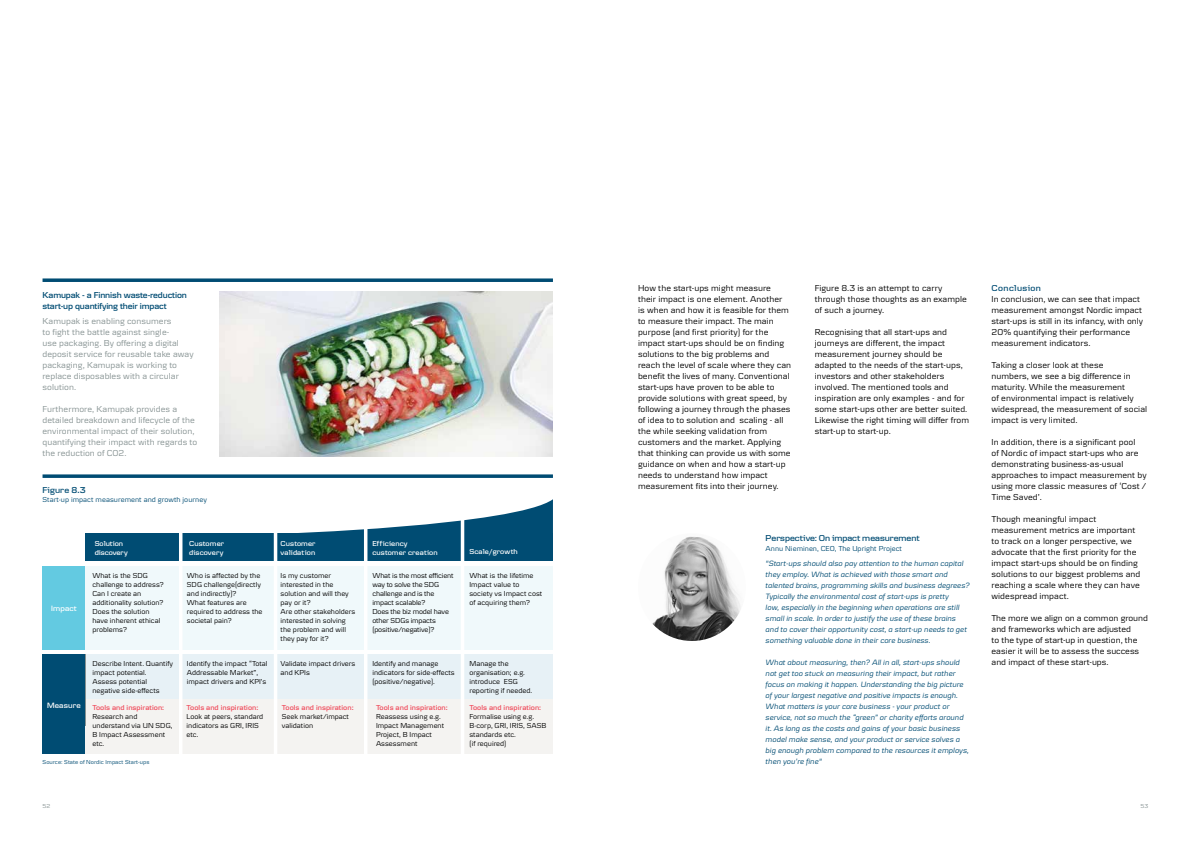
<style>
.page{position:relative;width:1191px;height:842px;background:#fff}
.page>*{position:absolute;margin:0;border:0;box-sizing:border-box;transform-origin:0 0}
.t1{font:9px/11px "Danske Textv 2";letter-spacing:.005em;color:#000}
.t2{font:9px/11px "Danske Textv 2";letter-spacing:.005em;color:#869292}
.t3{font:600 9px/11px "Danske Textv 2";letter-spacing:-.015em;color:#004c73}
.t4{font:600 9px "Danske Headline";color:#004c73}
.t5{font:600 9px "Danske Headline";letter-spacing:.05em;color:#004c73}
.t6{font:italic 8px/11px "Danske Textv 2";color:#004c73}
.t7{font:600 8px "Danske Headline";letter-spacing:.02em;color:#fff}
.t8{font:7.5px/9px "Danske Textv 2";color:#000}
.t9{font:7.5px/9px "Danske Textv 2";letter-spacing:-.02em;color:#000}
.t10{font:600 7.5px "Danske Textv 2";letter-spacing:.005em;color:#f04e5e}
.t11{font:7.5px "Danske Textv 2";letter-spacing:.005em;color:#004c73}
.t12{font:600 7.5px/9px "Danske Headline";letter-spacing:.02em;color:#fff}
.t13{font:600 7.5px/9px "Danske Headline";color:#fff}
.t14{font:6px "Danske Textv 2";letter-spacing:.005em;color:#004c73}
.t15{font:6px "Danske Textv 2";color:#869292}
.s1{font-family:"Danske Textv 2"}
</style>
<div class="page">
<svg style="left:43px;top:278px;width:510px;height:4px;background:#1f6284"></svg>
<img style="left:219px;top:291px;width:334px;height:165px">
<div style="left:43px;top:654px;width:510px;height:72px;background:#e7f1f6"></div>
<div style="left:43px;top:566px;width:510px;height:83px;background:#f0f9fb"></div>
<div style="left:43px;top:699px;width:510px;height:55px;background:#f4f3f1"></div>
<div style="left:85px;top:533px;width:468px;height:28px;background:#004c73"></div>
<div style="left:43px;top:566px;width:42px;height:83px;background:#63cae1"></div>
<div style="left:43px;top:654px;width:43px;height:72px;background:#869292"></div>
<div style="left:43px;top:654px;width:42px;height:100px;background:#004c73"></div>
<svg style="left:43px;top:474px;width:510px;height:4px;background:#1f6184"></svg>
<svg style="left:299px;top:499px;width:254px;height:38px"></svg>
<hr style="left:179px;top:517px;width:3px;height:237px;background:#fff">
<hr style="left:364px;top:517px;width:3px;height:237px;background:#fff">
<hr style="left:274px;top:526px;width:3px;height:228px;background:#fff">
<hr style="left:461px;top:517px;width:3px;height:237px;background:#fff">
<img style="left:638px;top:533px;width:108px;height:108px;border-radius:54px">
<p class="t3" style="left:43px;top:290px;width:146px">Kamupak - a Finnish waste-reduction start-up quantifying their impact</p>
<p class="t1" style="left:814px;top:283px;width:154px">Figure 8.3 is an attempt to carry through those thoughts as an example of such a journey.</p>
<p class="t1" style="left:814px;top:327px;width:156px">Recognising that all start-ups and journeys are different, the impact measurement journey should be adapted to the needs of the start-ups, investors and other stakeholders involved. The mentioned tools and inspiration are only examples - and for some start-ups other are better suited.<br>Likewise the right timing will differ from start-up to start-up.</p>
<p class="t1" style="left:638px;top:283px;width:155px">How the start-ups might measure their impact is one element. Another is when and how it is feasible for them to measure their impact. The main purpose (and first priority) for the impact start-ups should be on finding solutions to the big problems and reach the level of scale where they can benefit the lives of many. Conventional start-ups have proven to be able to provide solutions with great speed, by following a journey through the phases of idea to to solution and scaling - all the while seeking validation from customers and the market. Applying that thinking can provide us with some guidance on when and how a start-up needs to understand how impact measurement fits into their journey.</p>
<p class="t2" style="left:43px;top:316px;width:153px">Kamupak is enabling consumers<br>to fight the battle against single-<br>use packaging. By offering a digital deposit service for reusable take away packaging, Kamupak is working to replace disposables with a circular solution.</p>
<p class="t2" style="left:43px;top:404px;width:156px">Furthermore, Kamupak provides a detailed breakdown and lifecycle of the environmental impact of their solution, quantifying their impact with regards to the reduction of CO2.</p>
<p class="t4" style="left:43px;top:485px;width:45px">Figure <span class="s1">8.3</span></p>
<p class="t11" style="left:43px;top:496px;width:166px">Start-up impact measurement and growth journey</p>
<p class="t7" style="left:51px;top:604px;width:27px">Impact</p>
<p class="t7" style="left:47px;top:701px;width:35px">Measure</p>
<p class="t13" style="left:95px;top:539px;width:34px">Solution discovery</p>
<p class="t8" style="left:92px;top:570px;width:73px">What is the SDG challenge to address?<br>Can I create an additionality solution?<br>Does the solution have inherent ethical problems?</p>
<p class="t8" style="left:92px;top:659px;width:82px">Describe Intent. Quantify impact potential.<br>Assess potential negative side-effects</p>
<p class="t10" style="left:92px;top:703px;width:73px">Tools and inspiration:</p>
<p class="t8" style="left:92px;top:712px;width:82px">Research and understand via UN SDG,<br>B Impact Assessment etc.</p>
<p class="t14" style="left:43px;top:759px;width:108px">Source: State of Nordic Impact Start-ups</p>
<p class="t12" style="left:189px;top:539px;width:36px">Customer discovery</p>
<p class="t8" style="left:187px;top:570px;width:77px">Who is affected by the<br>SDG challenge(directly and indirectly)?<br>What features are required to address the societal pain?</p>
<p class="t8" style="left:187px;top:659px;width:82px">Identify the impact “Total<br>Addressable Market”, impact drivers and KPI’s</p>
<p class="t10" style="left:187px;top:703px;width:73px">Tools and inspiration:</p>
<p class="t8" style="left:187px;top:712px;width:78px">Look at peers, standard indicators as GRI, IRIS etc.</p>
<p class="t12" style="left:280px;top:539px;width:36px">Customer validation</p>
<p class="t8" style="left:280px;top:570px;width:76px">Is my customer interested in the solution and will they pay or it?<br>Are other stakeholders interested in solving the problem and will they pay for it?</p>
<p class="t8" style="left:280px;top:659px;width:76px">Validate impact drivers and KPIs</p>
<p class="t10" style="left:282px;top:703px;width:73px">Tools and inspiration:</p>
<p class="t8" style="left:282px;top:712px;width:69px">Seek market/impact validation</p>
<p class="t12" style="left:372px;top:539px;width:67px">Efficiency customer creation</p>
<p class="t9" style="left:372px;top:570px;width:83px">What is the most efficient way to solve the SDG challenge and is the impact scalable?<br>Does the biz model have other SDGs impacts (positive/negative)?</p>
<p class="t8" style="left:372px;top:659px;width:84px">Identify and manage indicators for side-effects (positive/negative).</p>
<p class="t10" style="left:376px;top:703px;width:73px">Tools and inspiration:</p>
<p class="t8" style="left:376px;top:712px;width:70px">Reassess using e.g.<br>Impact Management<br>Project, B Impact<br>Assessment</p>
<p class="t12" style="left:469px;top:546px;width:50px">Scale/growth</p>
<p class="t8" style="left:469px;top:570px;width:74px">What is the lifetime<br>Impact value to society vs Impact cost of acquiring them?</p>
<p class="t8" style="left:469px;top:659px;width:64px">Manage the organisation; e.g. introduce ESG reporting if needed.</p>
<p class="t10" style="left:469px;top:703px;width:73px">Tools and inspiration:</p>
<p class="t8" style="left:469px;top:712px;width:78px">Formalise using e.g.<br>B-corp, GRI, IRIS, SASB standards etc.<br>(if required)</p>
<p class="t4" style="left:765px;top:533px;width:156px">Perspective: On impact measurement</p>
<p class="t11" style="left:765px;top:544px;width:138px">Annu Nieminen, CEO, The Upright Project</p>
<p class="t6" style="left:765px;top:558px;width:206px">"Start-ups should also pay attention to the human capital they employ. What is achieved with those smart and talented brains, programming skills and business degrees?<br>Typically the environmental cost of start-ups is pretty<br>low, especially in the beginning when operations are still small in scale. In order to justify the use of these brains and to cover their opportunity cost, a start-up needs to get something valuable done in their core business.</p>
<p class="t6" style="left:765px;top:657px;width:205px">What about measuring, then? All in all, start-ups should not get too stuck on measuring their impact, but rather focus on making it happen. Understanding the big picture of your largest negative and positive impacts is enough.<br>What matters is your core business - your product or service, not so much the “green” or charity efforts around it. As long as the costs and gains of your basic business model make sense, and your product or service solves a big enough problem compared to the resources it employs, then you’re fine"</p>
<p class="t5" style="left:991px;top:283px;width:51px">Conclusion</p>
<p class="t1" style="left:991px;top:294px;width:153px">In conclusion, we can see that impact measurement amongst Nordic impact start-ups is still in its infancy, with only 20% quantifying their performance measurement indicators.</p>
<p class="t1" style="left:991px;top:359px;width:157px">Taking a closer look at these<br>numbers, we see a big difference in maturity. While the measurement<br>of environmental impact is relatively widespread, the measurement of social impact is very limited.</p>
<p class="t1" style="left:991px;top:436px;width:157px">In addition, there is a significant pool<br>of Nordic of impact start-ups who are demonstrating business-as-usual approaches to impact measurement by using more classic measures of ‘Cost / Time Saved’.</p>
<p class="t1" style="left:991px;top:513px;width:150px">Though meaningful impact measurement metrics are important to track on a longer perspective, we advocate that the first priority for the impact start-ups should be on finding solutions to our biggest problems and reaching a scale where they can have widespread impact.</p>
<p class="t1" style="left:991px;top:612px;width:158px">The more we align on a common ground and frameworks which are adjusted<br>to the type of start-up in question, the easier it will be to assess the success and impact of these start-ups.</p>
<p class="t15" style="left:43px;top:802px;width:9px">52</p>
<p class="t15" style="left:1140px;top:802px;width:9px">53</p>
</div>
